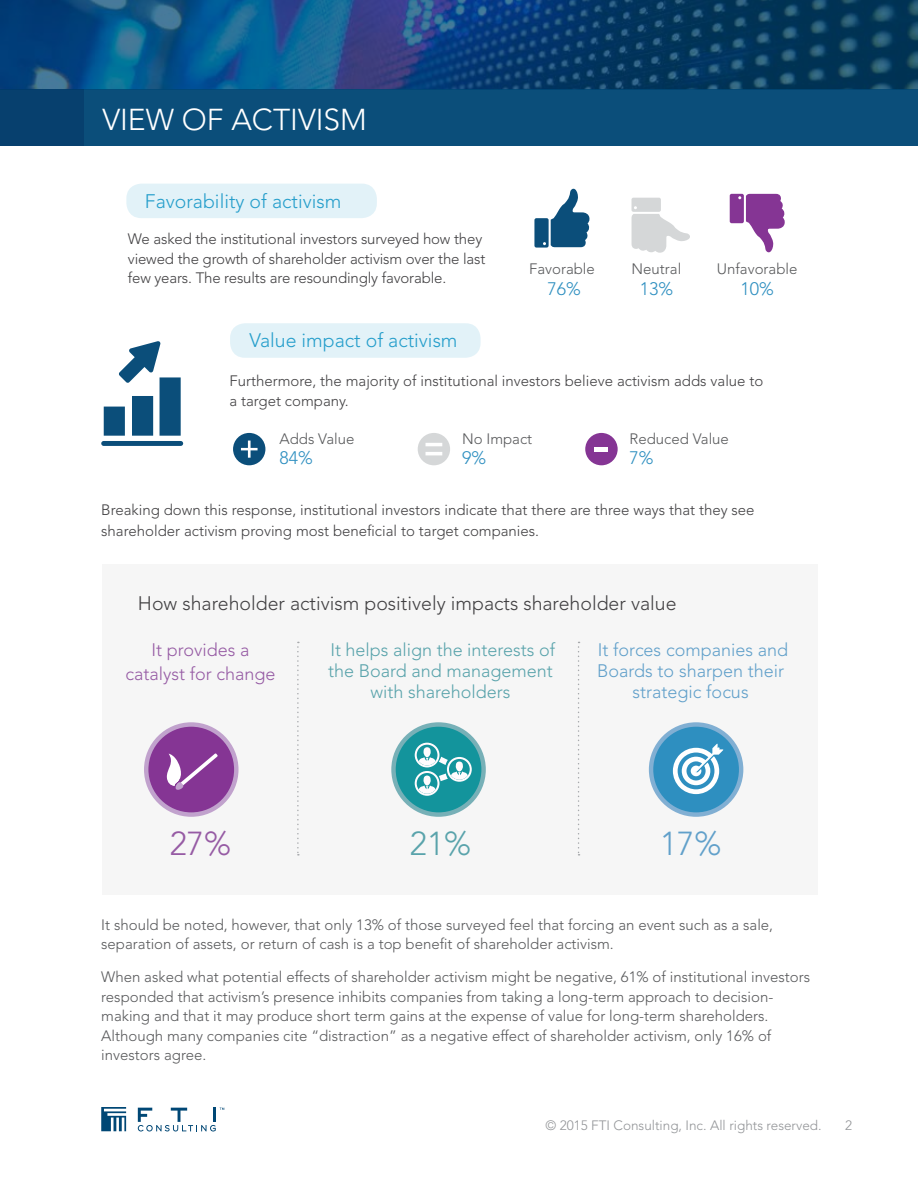
<style>
.page{position:relative;width:918px;height:1188px;background:#fff}
.page>*{position:absolute;margin:0;border:0;box-sizing:border-box;transform-origin:0 0}
.t1{font:300 33px "Avenir LT Std";color:#965ba4}
.t2{font:300 33px "Avenir LT Std";color:#59a3ab}
.t3{font:300 33px "Avenir LT Std";color:#61a0ca}
.t4{font:300 30px "Avenir LT Std";color:#fff}
.t5{font:300 19.5px "Avenir LT Std";color:#414042}
.t6{font:300 19.5px "Avenir LT Std";color:#259ecb}
.t7{font:300 18px/21px "Avenir LT Std";color:#59a3ab;text-align:center}
.t8{font:300 18px/21px "Avenir LT Std";color:#61a0ca;text-align:center}
.t9{font:300 18px/24px "Avenir LT Std";color:#965ba4;text-align:center}
.t10{font:300 18px "Avenir LT Std";color:#2e8fc0}
.t11{font:300 15px/19.5px "Avenir LT Std";color:#58595b}
.t12{font:300 15px/19.5px "Avenir LT Std";color:#414042}
.t13{font:300 13.5px "Avenir LT Std";color:#939598}
</style>
<div class="page">
<svg style="left:0;top:0;width:918px;height:89px;background:#0e4778"></svg>
<div style="left:0;top:89px;width:918px;height:56px;background:#0b4e7a"></div>
<div style="left:0;top:89px;width:83px;height:56px;background:#07406e"></div>
<svg style="left:101px;top:1107px;width:25px;height:24px"></svg>
<svg style="left:138px;top:1108px;width:86px;height:23px"></svg>
<div style="left:126px;top:184px;width:251px;height:34px;background:#e2f2f8;border-radius:15px"></div>
<div style="left:230px;top:323px;width:251px;height:35px;background:#e2f2f8;border-radius:15px"></div>
<div style="left:103px;top:564px;width:715px;height:331px;background:#f6f6f6"></div>
<svg style="left:144px;top:722px;width:95px;height:95px"></svg>
<svg style="left:391px;top:722px;width:95px;height:95px"></svg>
<svg style="left:649px;top:722px;width:94px;height:95px"></svg>
<svg style="left:101px;top:341px;width:82px;height:105px"></svg>
<svg style="left:534px;top:189px;width:55px;height:59px"></svg>
<svg style="left:730px;top:194px;width:55px;height:58px"></svg>
<svg style="left:632px;top:198px;width:58px;height:55px"></svg>
<div style="left:233px;top:433px;width:32px;height:32px;background:#0b4e7a;border-radius:50%"></div>
<svg style="left:241px;top:441px;width:17px;height:17px"></svg>
<div style="left:418px;top:433px;width:32px;height:32px;background:#d5d7d8;border-radius:50%"></div>
<hr style="left:426px;top:452px;width:16px;height:3px;background:#fff">
<hr style="left:426px;top:443px;width:16px;height:3px;background:#fff">
<div style="left:585px;top:433px;width:33px;height:32px;background:#853594;border-radius:50%"></div>
<hr style="left:595px;top:447px;width:13px;height:4px;background:#fff">
<svg style="left:297px;top:642px;width:2px;height:214px"></svg>
<svg style="left:578px;top:642px;width:2px;height:214px"></svg>
<h2 class="t4" style="left:102px;top:102px;width:145px">VIEW OF ACTIVI</h2>
<h2 class="t4" style="left:324px;top:102px;width:45px">SM</h2>
<h3 class="t6" style="left:145px;top:190px;width:198px">Favorability of activism</h3>
<p class="t12" style="left:128px;top:229px;width:359px">We asked the institutional investors surveyed how they viewed the growth of shareholder activism over the last few years. The results are resoundingly favorable.</p>
<p class="t11" style="left:529px;top:259px;width:67px">Favorable</p>
<p class="t10" style="left:548px;top:278px;width:35px">76%</p>
<p class="t11" style="left:632px;top:259px;width:51px">N eutral</p>
<p class="t10" style="left:640px;top:278px;width:35px">13%</p>
<p class="t11" style="left:717px;top:259px;width:82px">Unfavorable</p>
<p class="t10" style="left:741px;top:278px;width:35px">10%</p>
<h3 class="t6" style="left:250px;top:329px;width:210px">Value impact of activism</h3>
<p class="t12" style="left:229px;top:371px;width:536px">Furthermore, the majority of institutional investors believe activism adds value to a target company.</p>
<p class="t11" style="left:279px;top:429px;width:77px">Adds Value</p>
<p class="t10" style="left:279px;top:447px;width:35px">84%</p>
<p class="t11" style="left:462px;top:429px;width:72px">No I mpact</p>
<p class="t10" style="left:462px;top:447px;width:26px">9%</p>
<p class="t11" style="left:629px;top:429px;width:101px">Reduced Value</p>
<p class="t10" style="left:629px;top:447px;width:26px">7%</p>
<p class="t12" style="left:101px;top:500px;width:655px;line-height:21px">Breaking down this response, institutional investors indicate that there are three ways that they see shareholder activism proving most beneficial to target companies.</p>
<h3 class="t5" style="left:138px;top:591px;width:540px">How shareholder activism positively impacts shareholder value</h3>
<p class="t9" style="left:125px;top:638px;width:152px">It provides a catalyst for change</p>
<p class="t7" style="left:328px;top:640px;width:229px">It helps align the interests of the Board and management with shareholders</p>
<p class="t8" style="left:597px;top:640px;width:192px">It forces companies and<br>Boards to sharpen their strategic focus</p>
<h1 class="t1" style="left:170px;top:824px;width:63px">27%</h1>
<h1 class="t2" style="left:410px;top:824px;width:63px">21%</h1>
<h1 class="t3" style="left:660px;top:824px;width:63px">17%</h1>
<p class="t11" style="left:101px;top:915px;width:673px">It should be noted, however, that only 13% of those surveyed feel that forcing an event such as a sale, separation of assets, or return of cash is a top benefit of shareholder activism.</p>
<p class="t11" style="left:101px;top:967px;width:710px">When asked what potential effects of shareholder activism might be negative, 61% of institutional investors responded that activism’s presence inhibits companies from taking a long-term approach to decision&shy;making and that it may produce short term gains at the expense of value for long-term shareholders.<br>Although many companies cite “distraction” as a negative effect of shareholder activism, only 16% of investors agree.</p>
<p class="t13" style="left:545px;top:1117px;width:278px">© 2015 FTI Consulting, I nc. All rights reserved.</p>
<p class="t13" style="left:845px;top:1117px;width:9px">2</p>
</div>
